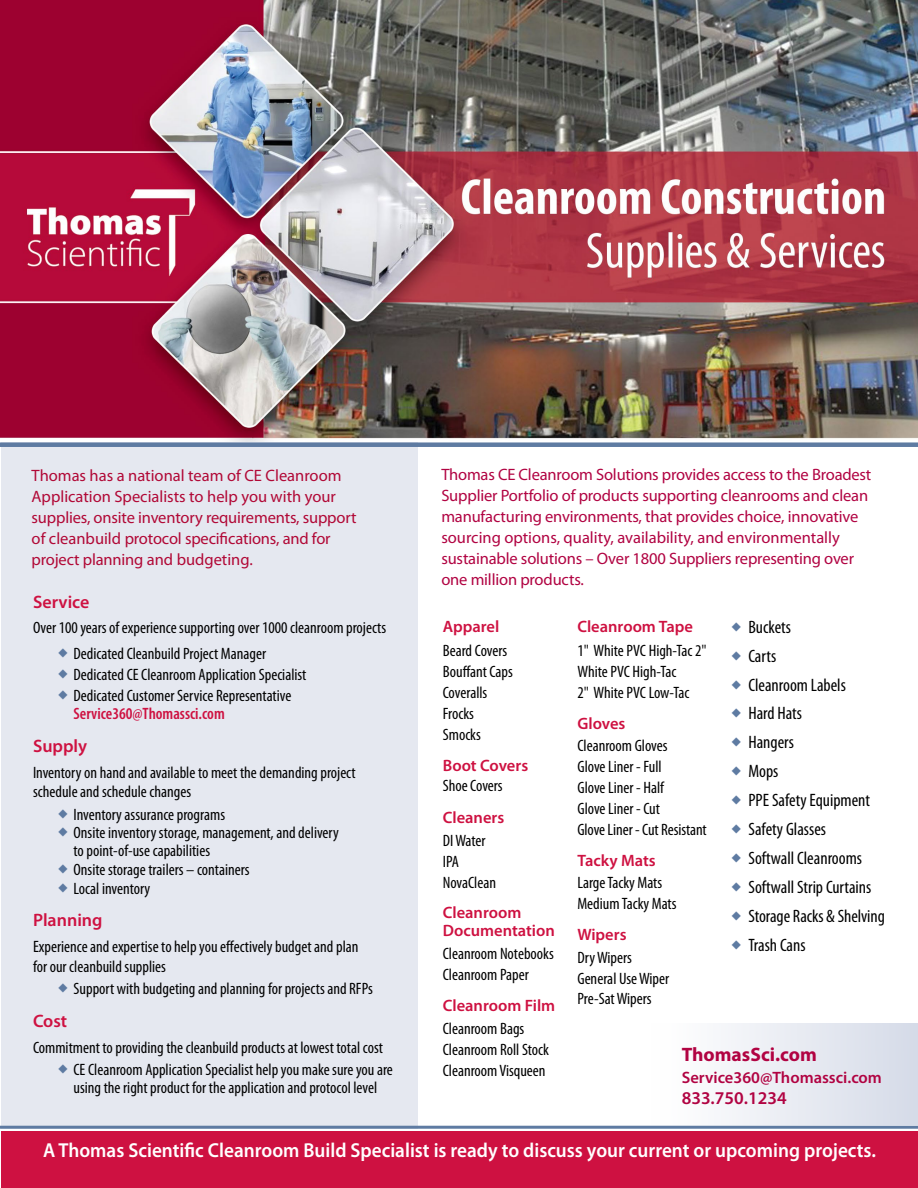
<style>
.page{position:relative;width:918px;height:1188px;background:#fff}
.page>*{position:absolute;margin:0;border:0;box-sizing:border-box;transform-origin:0 0}
.t1{font:600 20.25px "Myriad Pro";color:#fff;scale:.95 1}
.t2{font:700 19.5px "Myriad Pro";color:#b10342}
.t3{font:condensed 18px/29px "Myriad Pro";color:#000}
.t4{font:600 18px "Myriad Pro";color:#ce1141}
.t5{font:600 18px "Myriad Pro";color:#b10342}
.t6{font:condensed 16.5px/21px "Myriad Pro";color:#000}
.t7{font:16.5px/21px "Myriad Pro";letter-spacing:-.01em;color:#b10342}
.t8{font:16.5px/21px "Myriad Pro";letter-spacing:-.005em;color:#b10836}
.t9{font:600 16.5px/18px "Myriad Pro";color:#ce1141}
.t10{font:600 condensed 16.5px "Myriad Pro";color:#ce1141}
.t11{font:600 16.5px "Myriad Pro";color:#b10342}
</style>
<div class="page">
<img style="left:0;top:0;width:918px;height:1132px">
<div style="left:1px;top:1132px;width:917px;height:56px;background:#ce1141"></div>
<div style="left:1px;top:442px;width:417px;height:687px;background:#e5e8f0"></div>
<div style="left:0;top:442px;width:918px;height:5px;background:#5e7ba2"></div>
<hr style="left:0;top:1126px;width:918px;height:3px;background:#5e7ba2">
<div style="left:651px;top:1023px;width:267px;height:103px;background:linear-gradient(to right,#fff,#d5dbe8)"></div>
<svg style="left:732px;top:622px;width:9px;height:9px"></svg>
<svg style="left:732px;top:651px;width:9px;height:9px"></svg>
<svg style="left:732px;top:680px;width:9px;height:9px"></svg>
<svg style="left:732px;top:709px;width:9px;height:9px"></svg>
<svg style="left:732px;top:738px;width:9px;height:9px"></svg>
<svg style="left:732px;top:767px;width:9px;height:9px"></svg>
<svg style="left:732px;top:796px;width:9px;height:9px"></svg>
<svg style="left:732px;top:825px;width:9px;height:9px"></svg>
<svg style="left:732px;top:854px;width:9px;height:9px"></svg>
<svg style="left:732px;top:883px;width:9px;height:9px"></svg>
<svg style="left:732px;top:912px;width:9px;height:9px"></svg>
<svg style="left:732px;top:941px;width:9px;height:9px"></svg>
<p class="t8" style="left:32px;top:465px;width:326px">Thomas has a national team of CE Cleanroom Application Specialists to help you with your supplies, onsite inventory requirements, support of cleanbuild protocol specifications, and for project planning and budgeting.</p>
<p class="t4" style="left:33px;top:590px;width:58px">Service</p>
<p class="t6" style="left:74px;top:615px;width:314px;line-height:25.3px;text-indent:-41px">Over 100 years of experience supporting over 1000 cleanroom projects<br>Dedicated Cleanbuild Project Manager</p>
<p class="t6" style="left:74px;top:663px;width:235px;line-height:21.6px">Dedicated CE Cleanroom Application Specialist<br>Dedicated Customer Service Representative</p>
<p class="t10" style="left:74px;top:705px;width:153px">Service360@Thomassci.com</p>
<p class="t4" style="left:33px;top:734px;width:56px">Supply</p>
<p class="t6" style="left:33px;top:762px;width:324px;line-height:19.5px">Inventory on hand and available to meet the demanding project schedule and schedule changes</p>
<p class="t6" style="left:74px;top:805px;width:267px;line-height:18.6px">Inventory assurance programs<br>Onsite inventory storage, management, and delivery to point-of-use capabilities<br>Onsite storage trailers – containers<br>Local inventory</p>
<p class="t4" style="left:33px;top:909px;width:71px">Planning</p>
<p class="t6" style="left:33px;top:937px;width:327px;line-height:19.5px">Experience and expertise to help you effectively budget and plan for our cleanbuild supplies</p>
<p class="t6" style="left:74px;top:978px;width:301px">Support with budgeting and planning for projects and RFPs</p>
<p class="t4" style="left:33px;top:1009px;width:36px">Cost</p>
<p class="t6" style="left:74px;top:1036px;width:321px;line-height:22.4px;text-indent:-41px">Commitment to providing the cleanbuild products at lowest total cost<br>CE Cleanroom Application Specialist help you make sure you are</p>
<p class="t6" style="left:74px;top:1077px;width:305px">using the right product for the application and protocol level</p>
<p class="t7" style="left:441px;top:464px;width:432px">Thomas CE Cleanroom Solutions provides access to the Broadest Supplier Portfolio of products supporting cleanrooms and clean manufacturing environments, that provides choice, innovative sourcing options, quality, availability, and environmentally sustainable solutions – Over 1800 Suppliers representing over one million products.</p>
<p class="t9" style="left:443px;top:617px;width:58px">Apparel</p>
<p class="t6" style="left:443px;top:639px;width:72px">Beard Covers<br>Bouffant Caps<br>Coveralls<br>Frocks<br>Smocks</p>
<p class="t9" style="left:443px;top:756px;width:87px">Boot Covers</p>
<p class="t6" style="left:443px;top:775px;width:61px">Shoe Covers</p>
<p class="t9" style="left:443px;top:808px;width:63px">Cleaners</p>
<p class="t6" style="left:443px;top:830px;width:55px">DI Water<br>IPA<br>NovaClean</p>
<p class="t9" style="left:443px;top:903px;width:114px">Cleanroom<br>Documentation</p>
<p class="t6" style="left:443px;top:943px;width:113px">Cleanroom Notebooks<br>Cleanroom Paper</p>
<p class="t9" style="left:443px;top:996px;width:114px">Cleanroom Film</p>
<p class="t6" style="left:443px;top:1018px;width:108px">Cleanroom Bags<br>Cleanroom Roll Stock<br>Cleanroom Visqueen</p>
<p class="t9" style="left:577px;top:618px;width:117px">Cleanroom Tape</p>
<p class="t6" style="left:577px;top:639px;width:131px">1" White PVC High-Tac 2"<br>White PVC High-Tac<br>2" White PVC Low-Tac</p>
<p class="t9" style="left:577px;top:714px;width:50px">Gloves</p>
<p class="t6" style="left:577px;top:735px;width:131px">Cleanroom Gloves<br>Glove Liner - Full<br>Glove Liner - Half<br>Glove Liner - Cut<br>Glove Liner - Cut Resistant</p>
<p class="t9" style="left:577px;top:851px;width:80px">Tacky Mats</p>
<p class="t6" style="left:577px;top:872px;width:101px">Large Tacky Mats<br>Medium Tacky Mats</p>
<p class="t9" style="left:577px;top:925px;width:51px">Wipers</p>
<p class="t6" style="left:577px;top:947px;width:93px">Dry Wipers<br>General Use Wiper</p>
<p class="t6" style="left:577px;top:988px;width:76px">Pre-Sat Wipers</p>
<p class="t3" style="left:748px;top:612px;width:138px">Buckets<br>Carts<br>Cleanroom Labels<br>Hard Hats<br>Hangers<br>Mops<br>PPE Safety Equipment<br>Safety Glasses<br>Softwall Cleanrooms<br>Softwall Strip Curtains<br>Storage Racks &amp; Shelving<br>Trash Cans</p>
<p class="t2" style="left:682px;top:1042px;width:137px">ThomasSci.com</p>
<p class="t11" style="left:682px;top:1067px;width:202px">Service360@Thomassci.com</p>
<p class="t5" style="left:682px;top:1087px;width:106px">833.750.1234</p>
<p class="t1" style="left:43px;top:1137px;width:878px">A Thomas Scientific Cleanroom Build Specialist is ready to discuss your current or upcoming projects.</p>
</div>
